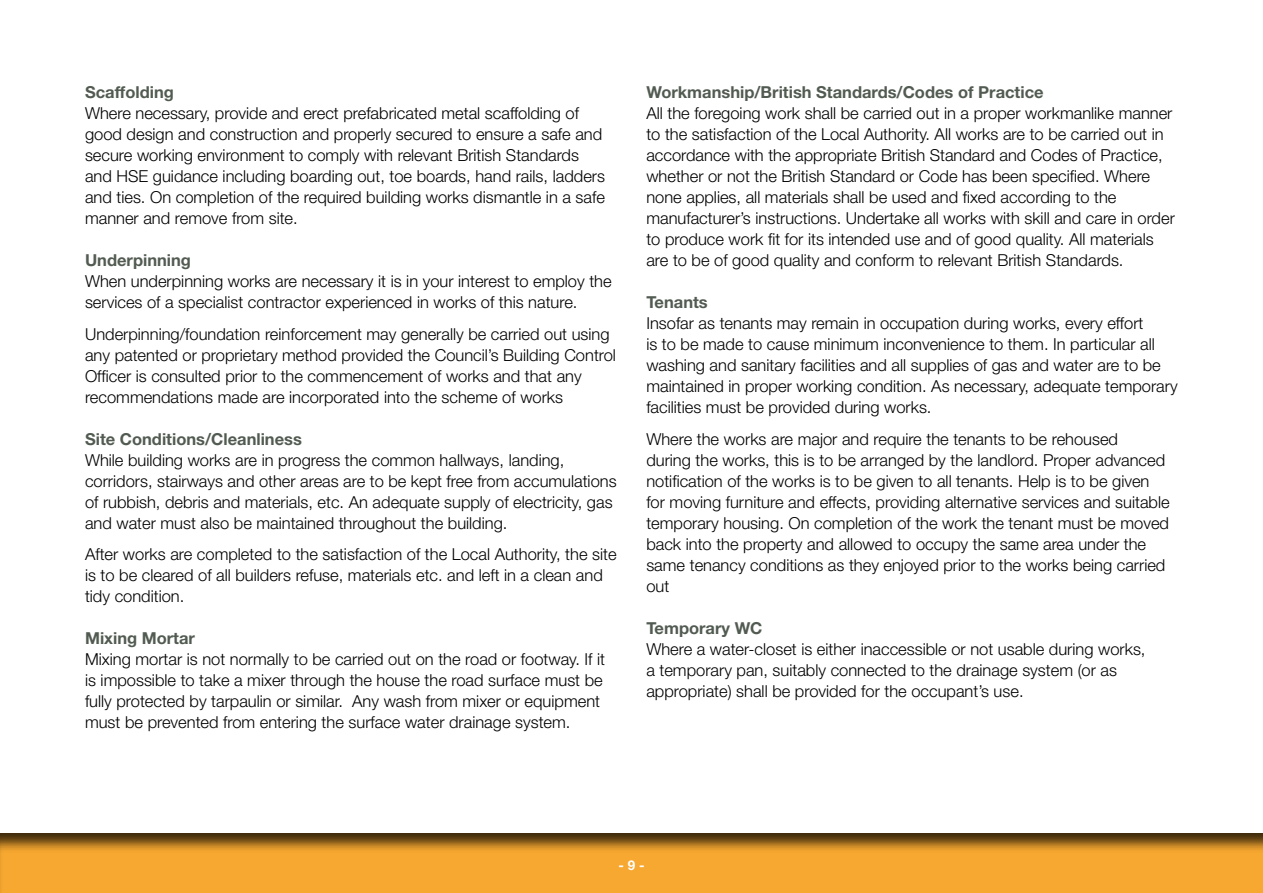
<style>
.page{position:relative;width:1263px;height:893px;background:#fff}
.page>*{position:absolute;margin:0;border:0;box-sizing:border-box;transform-origin:0 0}
.t1{font:300 16.5px/21px "Helvetica Neue";color:#000}
.t2{font:700 16.5px "Helvetica Neue";color:#525b52}
.t3{font:700 13.5px "Helvetica Neue";color:#fff}
</style>
<div class="page">
<div style="left:0;top:822px;width:1263px;height:71px;background:#000;opacity:.75"></div>
<p class="t2" style="left:85px;top:82px;width:90px">Scaffolding</p>
<p class="t1" style="left:85px;top:102px;width:521px">Where necessary, provide and erect prefabricated metal scaffolding of good design and construction and properly secured to ensure a safe and secure working environment to comply with relevant British Standards and HSE guidance including boarding out, toe boards, hand rails, ladders and ties. On completion of the required building works dismantle in a safe manner and remove from site.</p>
<p class="t2" style="left:85px;top:250px;width:108px">Underpinning</p>
<p class="t1" style="left:85px;top:270px;width:528px">When underpinning works are necessary it is in your interest to employ the services of a specialist contractor experienced in works of this nature.</p>
<p class="t1" style="left:85px;top:323px;width:532px">Underpinning/foundation reinforcement may generally be carried out using any patented or proprietary method provided the Council’s Building Control Officer is consulted prior to the commencement of works and that any recommendations made are incorporated into the scheme of works</p>
<p class="t2" style="left:85px;top:428px;width:218px">Site Conditions/Cleanliness</p>
<p class="t1" style="left:85px;top:449px;width:533px">While building works are in progress the common hallways, landing, corridors, stairways and other areas are to be kept free from accumulations of rubbish, debris and materials, etc. An adequate supply of electricity, gas and water must also be maintained throughout the building.</p>
<p class="t1" style="left:85px;top:543px;width:533px">After works are completed to the satisfaction of the Local Authority, the site is to be cleared of all builders refuse, materials etc. and left in a clean and tidy condition.</p>
<p class="t2" style="left:85px;top:628px;width:111px">Mixing Mortar</p>
<p class="t1" style="left:85px;top:648px;width:521px">Mixing mortar is not normally to be carried out on the road or footway. If it is impossible to take a mixer through the house the road surface must be fully protected by tarpaulin or similar. Any wash from mixer or equipment must be prevented from entering the surface water drainage system.</p>
<p class="t2" style="left:646px;top:82px;width:399px">Workmanship/British Standards/Codes of Practice</p>
<p class="t1" style="left:646px;top:102px;width:530px">All the foregoing work shall be carried out in a proper workmanlike manner to the satisfaction of the Local Authority. All works are to be carried out in accordance with the appropriate British Standard and Codes of Practice, whether or not the British Standard or Code has been specified. Where none applies, all materials shall be used and fixed according to the manufacturer’s instructions. Undertake all works with skill and care in order to produce work fit for its intended use and of good quality. All materials are to be of good quality and conform to relevant British Standards.</p>
<p class="t2" style="left:646px;top:292px;width:63px">Tenants</p>
<p class="t1" style="left:646px;top:312px;width:533px">Insofar as tenants may remain in occupation during works, every effort<br>is to be made to cause minimum inconvenience to them. In particular all washing and sanitary facilities and all supplies of gas and water are to be maintained in proper working condition. As necessary, adequate temporary facilities must be provided during works.</p>
<p class="t1" style="left:646px;top:428px;width:525px">Where the works are major and require the tenants to be rehoused<br>during the works, this is to be arranged by the landlord. Proper advanced notification of the works is to be given to all tenants. Help is to be given for moving furniture and effects, providing alternative services and suitable temporary housing. On completion of the work the tenant must be moved back into the property and allowed to occupy the same area under the same tenancy conditions as they enjoyed prior to the works being carried out</p>
<p class="t2" style="left:646px;top:617px;width:118px">Temporary WC</p>
<p class="t1" style="left:646px;top:638px;width:501px">Where a water-closet is either inaccessible or not usable during works, a temporary pan, suitably connected to the drainage system (or as appropriate) shall be provided for the occupant’s use.</p>
<p class="t3" style="left:618px;top:857px;width:28px">- 9 -</p>
</div>
